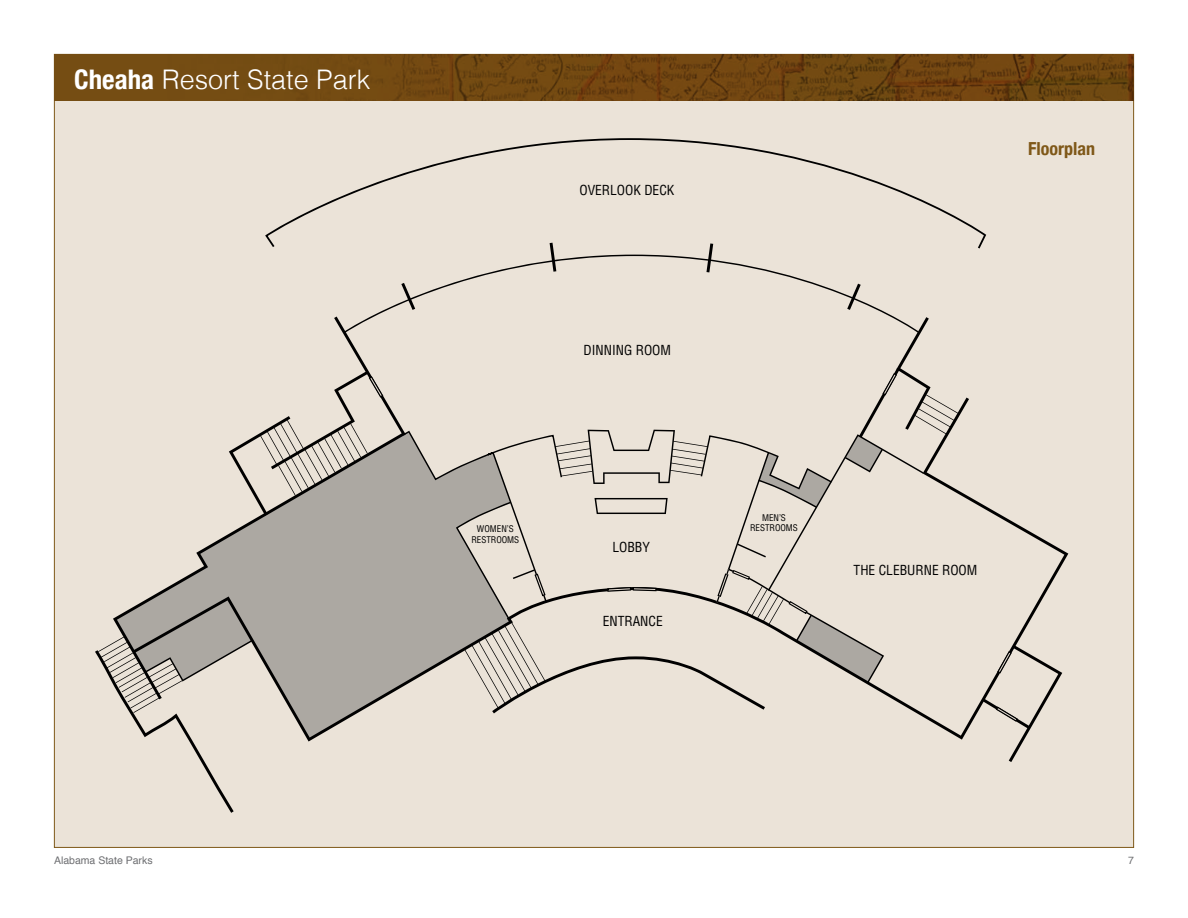
<style>
.page{position:relative;width:1188px;height:918px;background:#fff}
.page>*{position:absolute;margin:0;border:0;box-sizing:border-box;transform-origin:0 0}
.t1{font:300 27px "Helvetica";color:#fff}
.t2{font:700 condensed 18px "Helvetica Neue";color:#7f5818}
.t3{font:condensed 13.5px "Helvetica LT Std";color:#000}
.t4{font:10.5px "Helvetica";color:#6d6e71}
.t5{font:condensed 9px "Helvetica LT Std";color:#000}
.s1{font-family:"Helvetica Neue";font-weight:700;font-stretch:condensed}
</style>
<div class="page">
<div style="left:54px;top:54px;width:1080px;height:794px;background:#ebe3d8;border:1px solid #7f5818"></div>
<img style="left:54px;top:54px;width:1080px;height:46px">
<svg style="left:113px;top:317px;width:272px;height:320px"></svg>
<svg style="left:132px;top:398px;width:936px;height:344px"></svg>
<svg style="left:708px;top:248px;width:5px;height:7px"></svg>
<svg style="left:550px;top:248px;width:5px;height:7px"></svg>
<svg style="left:344px;top:255px;width:550px;height:78px"></svg>
<svg style="left:95px;top:637px;width:157px;height:176px"></svg>
<svg style="left:983px;top:645px;width:79px;height:117px"></svg>
<svg style="left:403px;top:317px;width:555px;height:396px"></svg>
<svg style="left:229px;top:371px;width:154px;height:145px"></svg>
<svg style="left:265px;top:138px;width:721px;height:110px"></svg>
<h1 class="t1" style="left:74px;top:57px;width:298px"><span class="s1">Cheaha</span> Resort State Park</h1>
<p class="t3" style="left:579px;top:181px;width:96px">OVERLOOK DECK</p>
<p class="t3" style="left:584px;top:341px;width:89px">DINNING ROOM</p>
<h2 class="t2" style="left:1028px;top:138px;width:68px">Floorplan</h2>
<p class="t5" style="left:762px;top:512px;width:25px">MEN’S</p>
<p class="t5" style="left:477px;top:523px;width:38px">WOMEN’S</p>
<p class="t5" style="left:750px;top:522px;width:49px">RESTROOMS</p>
<p class="t5" style="left:471px;top:534px;width:49px">RESTROOMS</p>
<p class="t3" style="left:612px;top:538px;width:39px">LOBBY</p>
<p class="t3" style="left:603px;top:613px;width:62px">ENTRANCE</p>
<p class="t3" style="left:854px;top:561px;width:125px">THE CLEBURNE ROOM</p>
<p class="t4" style="left:54px;top:852px;width:100px">Alabama State Parks</p>
<p class="t4" style="left:1128px;top:852px;width:7px">7</p>
</div>
